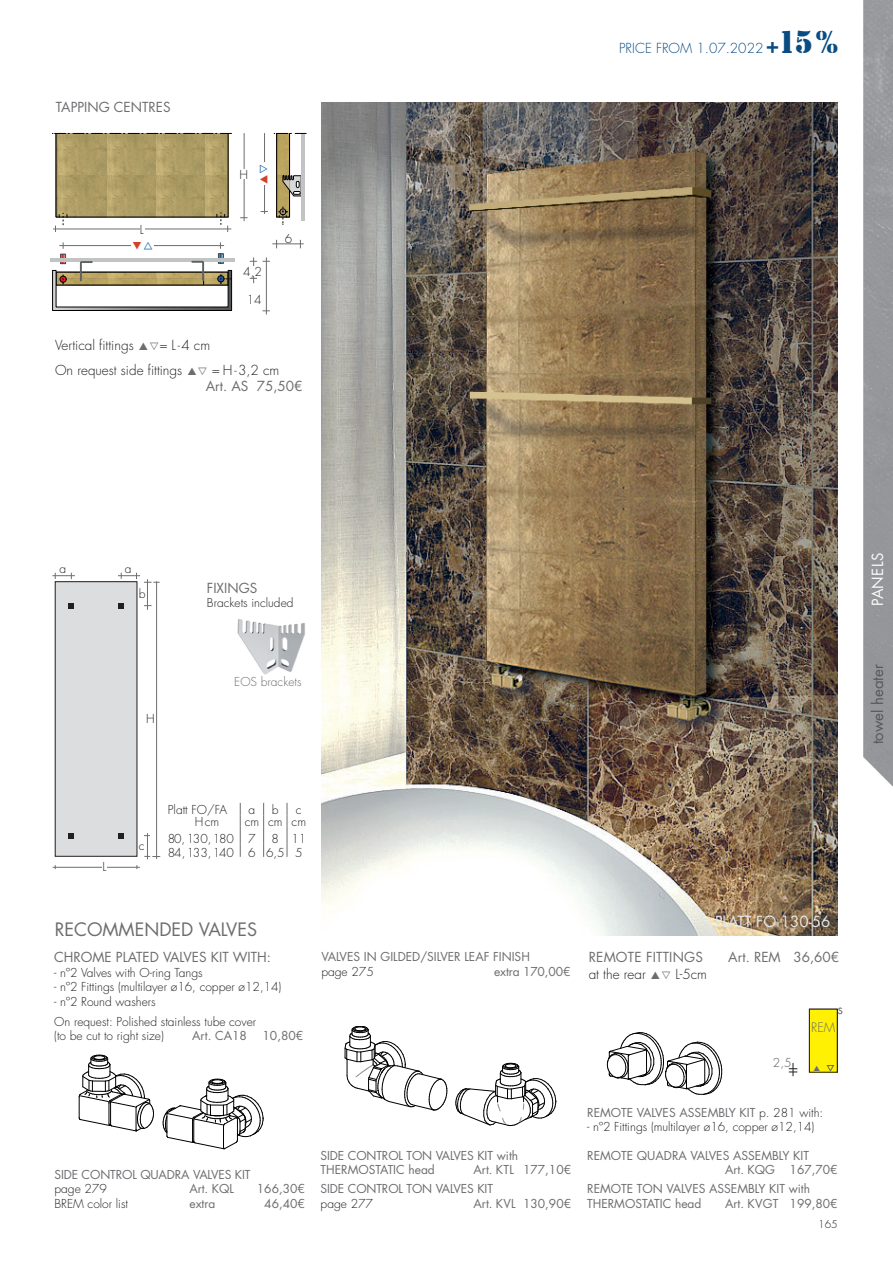
<style>
.page{position:relative;width:893px;height:1263px;background:#fff}
.page>*{position:absolute;margin:0;border:0;box-sizing:border-box;transform-origin:0 0}
.t1{font:18px "Futura Std";color:#6c6d70}
.t2{font:15px "Futura Std";color:#e6e7e9}
.t3{font:15px "Futura Std";color:#57585a}
.t4{font:15px "Futura Std";letter-spacing:.025em;color:#fafafa}
.t5{font:13.5px "Futura Std";color:#6c6d70}
.t6{font:300 13.5px/24.3px "Futura Std";color:#231f20}
.t7{font:300 13.5px "Futura Std";color:#0a4c82}
.t8{font:300 13.5px "Futura Std";color:#6c6d70}
.t9{font:300 12.75px "Futura Std";color:#6c6d70}
.t10{font:12px/14.4px "Futura Std";color:#6c6d70}
.t11{font:300 12px/17px "Futura Std";color:#231f20}
.t12{font:300 12px/13.6px "Futura Std";letter-spacing:-.05em;color:#231f20}
.t13{font:300 12px "Futura Std";color:#6c6d70}
.t14{font:300 12px "Futura Std";color:#57585a}
.t15{font:300 10.5px "Futura Std";color:#231f20}
.s1{color:#6c6d70}
.s2{font-size:12px}
.s3{font-family:"Stencil";font-weight:400;font-size:22.5px}
.s4{font-family:"Stencil";font-weight:400;font-size:33px}
.s5{font-weight:300;color:#231f20}
</style>
<div class="page">
<img style="left:863px;top:0;width:30px;height:787px">
<img style="left:322px;top:102px;width:516px;height:833px">
<img style="left:278px;top:135px;width:10px;height:80px">
<div style="left:276px;top:133px;width:14px;height:84px;border:1px solid #000001"></div>
<div style="left:56px;top:133px;width:172px;height:84px;background:#bfbfbf;opacity:.8"></div>
<svg style="left:283px;top:176px;width:19px;height:20px"></svg>
<hr style="left:50px;top:258px;width:185px;height:3px;background:#c2c3c3">
<hr style="left:302px;top:133px;width:3px;height:88px;background:#c2c3c3">
<svg style="left:274px;top:133px;width:32px;height:1px"></svg>
<svg style="left:279px;top:207px;width:9px;height:18px"></svg>
<svg style="left:52px;top:133px;width:179px;height:1px"></svg>
<hr style="left:272px;top:244px;width:32px;height:1px;background:#6c6d70">
<svg style="left:250px;top:257px;width:7px;height:26px"></svg>
<div style="left:243px;top:266px;width:21px;height:10px;background:#fff"></div>
<hr style="left:266px;top:257px;width:1px;height:57px;background:#6c6d70">
<svg style="left:55px;top:213px;width:13px;height:19px"></svg>
<hr style="left:53px;top:229px;width:178px;height:1px;background:#6c6d70">
<svg style="left:217px;top:213px;width:11px;height:19px"></svg>
<hr style="left:140px;top:224px;width:4px;height:10px;background:#fff">
<hr style="left:264px;top:133px;width:1px;height:81px;background:#6c6d70">
<hr style="left:244px;top:133px;width:1px;height:88px;background:#6c6d70">
<div style="left:240px;top:169px;width:8px;height:10px;background:#fff"></div>
<div style="left:260px;top:163px;width:7px;height:22px;background:#fff"></div>
<svg style="left:456px;top:1063px;width:100px;height:63px"></svg>
<svg style="left:345px;top:1026px;width:102px;height:85px"></svg>
<svg style="left:163px;top:1079px;width:101px;height:70px"></svg>
<svg style="left:79px;top:1055px;width:75px;height:76px"></svg>
<svg style="left:789px;top:1063px;width:8px;height:13px"></svg>
<div style="left:55px;top:582px;width:82px;height:274px;background:#dcdddf"></div>
<div style="left:55px;top:581px;width:82px;height:276px;border:1px solid #231f20"></div>
<svg style="left:119px;top:603px;width:5px;height:5px"></svg>
<svg style="left:68px;top:603px;width:6px;height:5px"></svg>
<hr style="left:53px;top:867px;width:87px;height:1px;background:#6c6d70">
<div style="left:102px;top:862px;width:5px;height:9px;background:#fff"></div>
<svg style="left:52px;top:573px;width:23px;height:6px"></svg>
<hr style="left:147px;top:579px;width:1px;height:31px;background:#6c6d70">
<svg style="left:118px;top:573px;width:42px;height:10px"></svg>
<svg style="left:144px;top:833px;width:16px;height:26px"></svg>
<hr style="left:156px;top:581px;width:1px;height:278px;background:#6c6d70">
<svg style="left:119px;top:833px;width:5px;height:5px"></svg>
<svg style="left:68px;top:833px;width:6px;height:5px"></svg>
<svg style="left:240px;top:803px;width:1px;height:54px"></svg>
<svg style="left:263px;top:803px;width:1px;height:54px"></svg>
<svg style="left:287px;top:803px;width:1px;height:54px"></svg>
<img style="left:237px;top:619px;width:68px;height:56px">
<div style="left:809px;top:1009px;width:28px;height:63px;background:#fff101"></div>
<div style="left:809px;top:1009px;width:29px;height:63px;border:1px solid #231f20"></div>
<svg style="left:827px;top:1065px;width:7px;height:6px"></svg>
<svg style="left:607px;top:1032px;width:115px;height:63px"></svg>
<svg style="left:52px;top:242px;width:181px;height:69px"></svg>
<p class="t5" style="left:56px;top:99px;width:116px">TAPPING CENTRES</p>
<p class="t11" style="left:140px;top:221px;width:5px">L</p>
<p class="t11" style="left:240px;top:166px;width:10px">H</p>
<p class="t11" style="left:243px;top:263px;width:20px">4,2</p>
<p class="t11" style="left:247px;top:291px;width:16px">14</p>
<p class="t11" style="left:285px;top:230px;width:9px">6</p>
<p class="t6" style="left:55px;top:334px;width:226px">Vertical fittings <span class="s1">▲▽</span>= L <span class="s2">-</span> 4 cm<br>On request side fittings <span class="s1">▲▽</span> = H <span class="s2">-</span> 3,2 cm</p>
<p class="t5" style="left:206px;top:377px;width:98px">Art. AS 75,50€</p>
<p class="t7" style="left:619px;top:40px;width:220px">PRICE FROM 1.07.2022 <span class="s3">+</span><span class="s4">15%</span></p>
<p class="t11" style="left:60px;top:560px;width:8px">a</p>
<p class="t11" style="left:125px;top:560px;width:8px">a</p>
<p class="t11" style="left:139px;top:586px;width:8px">b</p>
<p class="t11" style="left:146px;top:710px;width:10px">H</p>
<p class="t5" style="left:207px;top:579px;width:52px">FIXINGS</p>
<p class="t11" style="left:207px;top:594px;width:88px">Brackets included</p>
<p class="t13" style="left:234px;top:675px;width:69px">EOS brackets</p>
<p class="t11" style="left:102px;top:858px;width:5px">L</p>
<p class="t11" style="left:139px;top:837px;width:7px">c</p>
<p class="t11" style="left:168px;top:802px;width:61px">Platt FO/FA</p>
<p class="t11" style="left:249px;top:802px;width:8px">a</p>
<p class="t11" style="left:272px;top:802px;width:8px">b</p>
<p class="t11" style="left:296px;top:802px;width:7px">c</p>
<p class="t11" style="left:195px;top:814px;width:26px">H cm</p>
<p class="t11" style="left:168px;top:814px;width:140px;text-indent:77px">cm cm cm<br>80, 130, 180 7</p>
<p class="t12" style="left:168px;top:832px;width:140px;text-indent:104px">8 11<br>84, 133, 140 6 6,5 5</p>
<h1 class="t1" style="left:55px;top:917px;width:204px">RECOMMENDED VALVES</h1>
<p class="t5" style="left:54px;top:949px;width:218px">CHROME PLATED VALVES KIT WITH:</p>
<p class="t11" style="left:54px;top:964px;width:150px">- nº2 Valves with O-ring Tangs</p>
<p class="t11" style="left:54px;top:979px;width:229px">- nº2 Fittings (multilayer ø16, copper ø12,14)</p>
<p class="t11" style="left:54px;top:991px;width:203px;line-height:20.4px">- nº2 Round washers<br>On request: Polished stainless tube cover</p>
<p class="t11" style="left:54px;top:1028px;width:111px">(to be cut to right size)</p>
<p class="t10" style="left:192px;top:1029px;width:56px">Art. CA18</p>
<p class="t10" style="left:263px;top:1029px;width:42px">10,80€</p>
<p class="t10" style="left:321px;top:950px;width:210px">VALVES IN GILDED/SILVER LEAF FINISH</p>
<p class="t11" style="left:321px;top:963px;width:54px">page 275</p>
<p class="t10" style="left:494px;top:964px;width:78px">extra 170,00€</p>
<p class="t10" style="left:54px;top:1167px;width:198px">SIDE CONTROL QUADRA VALVES KIT</p>
<p class="t11" style="left:54px;top:1181px;width:54px">page 279</p>
<p class="t10" style="left:189px;top:1182px;width:46px">Art. KQL</p>
<p class="t10" style="left:257px;top:1182px;width:50px">166,30€</p>
<p class="t11" style="left:54px;top:1195px;width:75px">BREM color list</p>
<p class="t10" style="left:189px;top:1196px;width:28px">extra</p>
<p class="t10" style="left:264px;top:1196px;width:42px">46,40€</p>
<p class="t10" style="left:321px;top:1148px;width:199px">SIDE CONTROL TON VALVES KIT with<br>THERMOSTATIC head</p>
<p class="t10" style="left:321px;top:1161px;width:252px;line-height:18.9px;text-indent:153px">Art. KTL 177,10€<br>SIDE CONTROL TON VALVES KIT</p>
<p class="t11" style="left:321px;top:1195px;width:54px">page 277</p>
<p class="t10" style="left:474px;top:1196px;width:99px">Art. KVL 130,90€</p>
<p class="t2" style="left:715px;top:911px;width:117px">PLATT FO 130-56</p>
<p class="t5" style="left:589px;top:949px;width:116px">REMOTE FITTINGS</p>
<p class="t5" style="left:728px;top:949px;width:112px">Art. REM 36,60€</p>
<p class="t6" style="left:589px;top:962px;width:120px">at the rear <span class="s1">▲▽</span> L-5cm</p>
<p class="t8" style="left:838px;top:1001px;width:7px">s</p>
<p class="t14" style="left:773px;top:1056px;width:20px">2,5</p>
<p class="t9" style="left:811px;top:1019px;width:26px">REM</p>
<p class="t10" style="left:587px;top:1105px;width:238px">REMOTE VALVES ASSEMBLY KIT <span class="s5">p. 281 with:</span></p>
<p class="t11" style="left:587px;top:1119px;width:229px">- nº2 Fittings (multilayer ø16, copper ø12,14)</p>
<p class="t10" style="left:725px;top:1148px;width:114px;text-indent:-138px">REMOTE QUADRA VALVES ASSEMBLY KIT<br>Art. KQG 167,70€</p>
<p class="t10" style="left:587px;top:1182px;width:224px">REMOTE TON VALVES ASSEMBLY KIT with<br>THERMOSTATIC head</p>
<p class="t10" style="left:725px;top:1196px;width:114px">Art. KVGT 199,80€</p>
<p class="t15" style="left:818px;top:1218px;width:21px">165</p>
<p class="t4" style="left:868px;top:606px;width:55px;rotate:-90deg">PANELS</p>
<p class="t3" style="left:868px;top:744px;width:82px;rotate:-90deg">towel heater</p>
</div>
